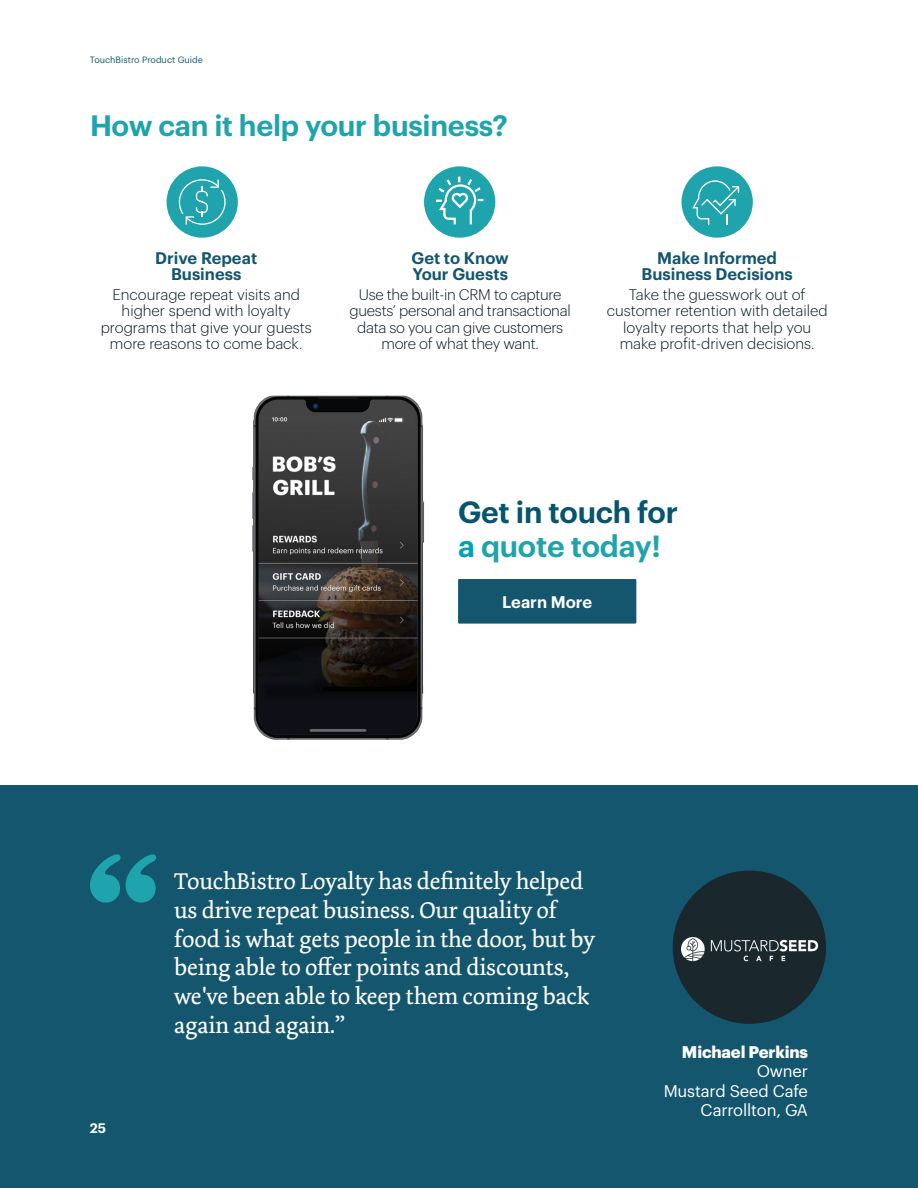
<style>
.page{position:relative;width:918px;height:1188px;background:#fff}
.page>*{position:absolute;margin:0;border:0;box-sizing:border-box;transform-origin:0 0}
.Sub-Headers{font:600 30px/33.6px "Graphik";letter-spacing:-.01em;color:#06556e}
.Sub-Headers-2{font:600 28.8px "Graphik";letter-spacing:-.01em;color:#1fa3ac}
.Quote_Text{font:24px/28.8px "Dolly Pro";letter-spacing:-.01em;color:#fff}
.How_Can_It_Help_Headers{font:600 16.5px/16.5px "Graphik";color:#14566e;text-align:center}
.Sub-Headers-3{font:16.5px/19.5px "Graphik";letter-spacing:-.01em;color:#fff;text-align:right}
.How_Can_It_Help_Text{font:600 16.5px "Graphik";color:#fff}
.How_Can_It_Help_Text-2{font:300 15px/16.5px "Graphik";color:#06171d;text-align:center}
.How_Can_It_Help_Text-3{font:300 15px/16.5px "Graphik";letter-spacing:-.02em;color:#06171d;text-align:center}
.t1{font:600 13.5px "Graphik";color:#fff}
.t2{font:9px "Graphik";color:#14566e}
.s1{color:#00a3ad}
.s2{color:#1fa3ac}
.s3{font-weight:700}
</style>
<div class="page">
<div style="left:0;top:785px;width:918px;height:403px;background:#14566e"></div>
<svg style="left:90px;top:854px;width:66px;height:49px"></svg>
<div style="left:167px;top:166px;width:71px;height:72px;background:#1fa3ac;border-radius:50%"></div>
<div style="left:424px;top:166px;width:71px;height:72px;background:#1fa3ac;border-radius:50%"></div>
<div style="left:682px;top:166px;width:71px;height:72px;background:#1fa3ac;border-radius:50%"></div>
<svg style="left:436px;top:177px;width:47px;height:47px"></svg>
<svg style="left:178px;top:177px;width:50px;height:48px"></svg>
<svg style="left:692px;top:180px;width:47px;height:45px"></svg>
<div style="left:673px;top:871px;width:153px;height:153px;background:#1a272c;border-radius:50%"></div>
<img style="left:681px;top:937px;width:137px;height:24px">
<img style="left:252px;top:396px;width:173px;height:344px">
<div style="left:458px;top:579px;width:178px;height:45px;background:#14566e"></div>
<p class="t2" style="left:90px;top:53px;width:115px">TouchBistro Product Guide</p>
<p class="Sub-Headers-2" style="left:90px;top:103px;width:419px">How can it help your business?</p>
<p class="How_Can_It_Help_Headers" style="left:155px;top:248px;width:103px">Drive Repeat<br>Business</p>
<p class="How_Can_It_Help_Text-2" style="left:101px;top:285px;width:213px">Encourage repeat visits and higher spend with loyalty programs that give your guests more reasons to come back.</p>
<p class="How_Can_It_Help_Headers" style="left:411px;top:248px;width:99px;text-align:left">Get to Know<br>Your Guests</p>
<p class="How_Can_It_Help_Text-3" style="left:350px;top:285px;width:223px">Use the built-in CRM to capture guests’ personal and transactional data so you can give customers more of what they want.</p>
<p class="How_Can_It_Help_Headers" style="left:641px;top:248px;width:153px">Make Informed<br>Business Decisions</p>
<p class="How_Can_It_Help_Text-2" style="left:607px;top:285px;width:222px">Take the guesswork out of customer retention with detailed loyalty reports that help you make profit-driven decisions.</p>
<p class="Sub-Headers" style="left:458px;top:493px;width:221px">Get in touch for <span class="s1">a</span> <span class="s2">quote today!</span></p>
<p class="How_Can_It_Help_Text" style="left:502px;top:589px;width:92px">Learn More</p>
<p class="t1" style="left:90px;top:1118px;width:18px">25</p>
<p class="Quote_Text" style="left:174px;top:867px;width:422px">TouchBistro Loyalty has definitely helped us drive repeat business. Our quality of food is what gets people in the door, but by being able to offer points and discounts, we've been able to keep them coming back again and again.”</p>
<p class="Sub-Headers-3" style="left:664px;top:1041px;width:146px"><span class="s3">Michael Perkins<br></span>Owner<br>Mustard Seed Cafe<br>Carrollton, GA</p>
</div>
